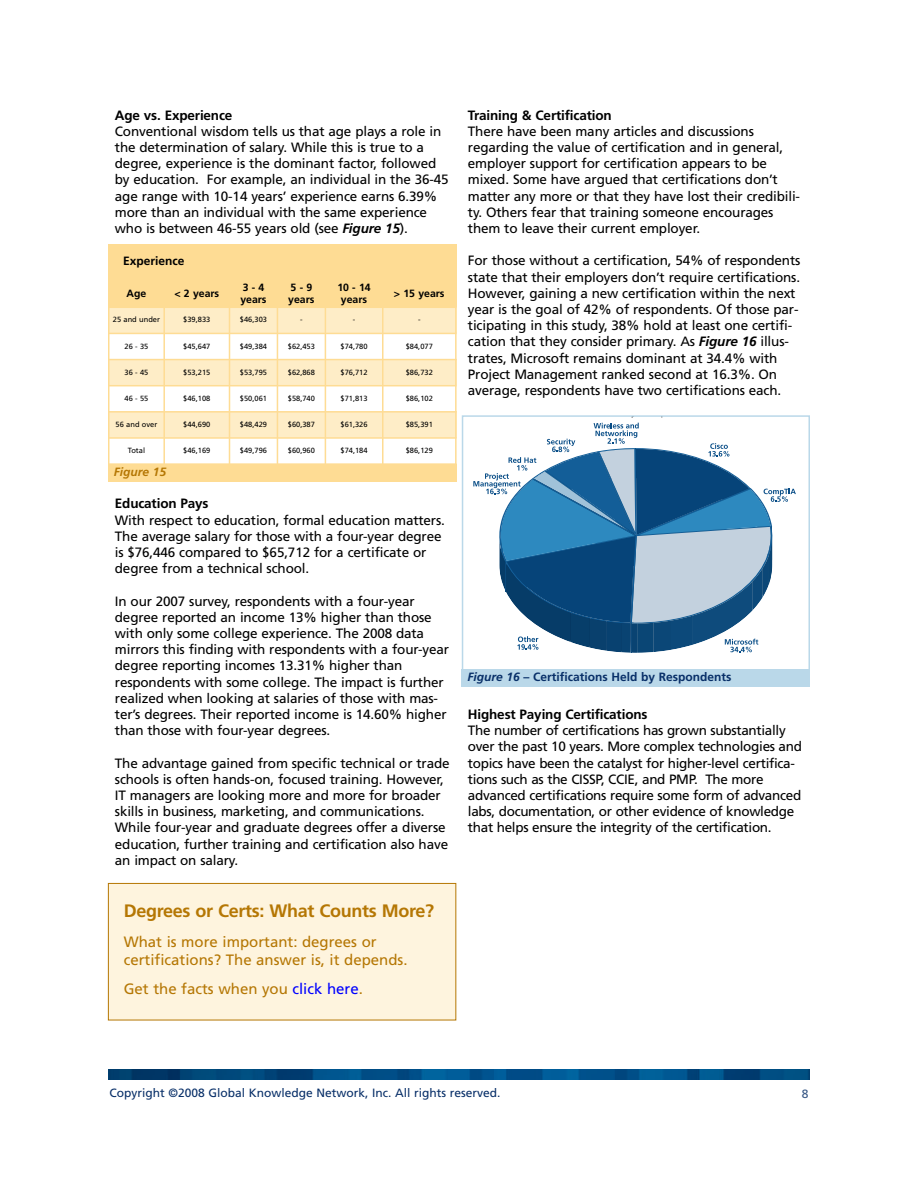
<style>
.page{position:relative;width:918px;height:1188px;background:#fff}
.page>*{position:absolute;margin:0;border:0;box-sizing:border-box;transform-origin:0 0}
.t1{font:700 18px "Frutiger";letter-spacing:-.015em;color:#b57704}
.t2{font:15px/18px "Frutiger";color:#b57704}
.t3{font:13.5px/16.2px "Frutiger";letter-spacing:-.01em;color:#000}
.t4{font:700 13.5px "Frutiger";letter-spacing:-.01em;color:#000}
.t5{font:12px "Frutiger";color:#082f68}
.t6{font:700 12px "Frutiger";color:#082f68}
.t7{font:700 12px "Frutiger";color:#000}
.t8{font:italic 700 12px "Frutiger";color:#b57704}
.t9{font:700 10.5px/12.6px "Frutiger";color:#000}
.t10{font:7.5px "Frutiger";color:#000}
.s1{font-weight:700;font-style:italic}
.s2{color:#00f}
.s3{font-style:italic}
</style>
<div class="page">
<img style="left:108px;top:1069px;width:702px;height:11px">
<div style="left:108px;top:244px;width:56px;height:37px;background:#fedc94"></div>
<div style="left:164px;top:244px;width:66px;height:37px;background:#fedc94"></div>
<div style="left:230px;top:244px;width:47px;height:37px;background:#fedc94"></div>
<div style="left:277px;top:244px;width:48px;height:37px;background:#fedc94"></div>
<div style="left:325px;top:244px;width:58px;height:37px;background:#fedc94"></div>
<div style="left:383px;top:244px;width:74px;height:37px;background:#fedc94"></div>
<div style="left:108px;top:281px;width:56px;height:26px;background:#fedc94"></div>
<div style="left:164px;top:281px;width:66px;height:26px;background:#fedc94"></div>
<div style="left:230px;top:281px;width:47px;height:26px;background:#fedc94"></div>
<div style="left:277px;top:281px;width:48px;height:26px;background:#fedc94"></div>
<div style="left:325px;top:281px;width:58px;height:26px;background:#fedc94"></div>
<div style="left:383px;top:281px;width:74px;height:26px;background:#fedc94"></div>
<div style="left:108px;top:307px;width:56px;height:26px;background:#feedc7"></div>
<div style="left:164px;top:307px;width:66px;height:26px;background:#feedc7"></div>
<div style="left:230px;top:307px;width:47px;height:26px;background:#feedc7"></div>
<div style="left:277px;top:307px;width:48px;height:26px;background:#feedc7"></div>
<div style="left:325px;top:307px;width:58px;height:26px;background:#feedc7"></div>
<div style="left:383px;top:307px;width:74px;height:26px;background:#feedc7"></div>
<div style="left:108px;top:360px;width:56px;height:26px;background:#feedc7"></div>
<div style="left:164px;top:360px;width:66px;height:26px;background:#feedc7"></div>
<div style="left:230px;top:360px;width:47px;height:26px;background:#feedc7"></div>
<div style="left:277px;top:360px;width:48px;height:26px;background:#feedc7"></div>
<div style="left:325px;top:360px;width:58px;height:26px;background:#feedc7"></div>
<div style="left:383px;top:360px;width:74px;height:26px;background:#feedc7"></div>
<div style="left:108px;top:412px;width:56px;height:26px;background:#feedc7"></div>
<div style="left:164px;top:412px;width:66px;height:26px;background:#feedc7"></div>
<div style="left:230px;top:412px;width:47px;height:26px;background:#feedc7"></div>
<div style="left:277px;top:412px;width:48px;height:26px;background:#feedc7"></div>
<div style="left:325px;top:412px;width:58px;height:26px;background:#feedc7"></div>
<div style="left:383px;top:412px;width:74px;height:26px;background:#feedc7"></div>
<hr style="left:108px;top:244px;width:2px;height:221px;background:#fedc94">
<hr style="left:163px;top:244px;width:2px;height:221px;background:#fedc94">
<hr style="left:229px;top:244px;width:1px;height:221px;background:#fedc94">
<hr style="left:277px;top:244px;width:1px;height:221px;background:#fedc94">
<hr style="left:325px;top:244px;width:1px;height:221px;background:#fedc94">
<hr style="left:382px;top:244px;width:2px;height:221px;background:#fedc94">
<hr style="left:455px;top:244px;width:2px;height:221px;background:#fedc94">
<hr style="left:108px;top:307px;width:349px;height:1px;background:#fedc94">
<hr style="left:108px;top:333px;width:349px;height:1px;background:#fedc94">
<hr style="left:108px;top:359px;width:349px;height:1px;background:#fedc94">
<hr style="left:108px;top:385px;width:349px;height:1px;background:#fedc94">
<hr style="left:108px;top:411px;width:349px;height:2px;background:#fedc94">
<hr style="left:108px;top:437px;width:349px;height:2px;background:#fedc94">
<hr style="left:108px;top:463px;width:349px;height:2px;background:#fedc94">
<div style="left:108px;top:883px;width:348px;height:137px;background:#fef4de"></div>
<div style="left:108px;top:883px;width:348px;height:137px;border:1px solid #b57704"></div>
<svg style="left:473px;top:422px;width:323px;height:231px"></svg>
<div style="left:462px;top:415px;width:348px;height:256px;border:2px solid #bad8e9"></div>
<div style="left:462px;top:669px;width:348px;height:18px;background:#bad8e9"></div>
<div style="left:108px;top:464px;width:348px;height:18px;background:#fedc94"></div>
<p class="t4" style="left:115px;top:110px;width:119px">Age vs. Experience</p>
<p class="t3" style="left:115px;top:124px;width:335px">Conventional wisdom tells us that age plays a role in the determination of salary. While this is true to a degree, experience is the dominant factor, followed by education. For example, an individual in the 36-45 age range with 10-14 years’ experience earns 6.39% more than an individual with the same experience who is between 46-55 years old (see <span class="s1">Figure 15</span>).</p>
<p class="t7" style="left:123px;top:256px;width:63px">Experience</p>
<p class="t9" style="left:127px;top:288px;width:21px">Age</p>
<p class="t9" style="left:174px;top:288px;width:46px">&lt; 2 years</p>
<p class="t9" style="left:240px;top:282px;width:28px">3-4 years</p>
<p class="t9" style="left:288px;top:282px;width:28px">5-9 years</p>
<p class="t9" style="left:337px;top:282px;width:35px;text-align:center">10 - 14 years</p>
<p class="t9" style="left:394px;top:288px;width:52px">&gt; 15 years</p>
<p class="t10" style="left:113px;top:317px;width:49px">25 and under</p>
<p class="t10" style="left:183px;top:317px;width:29px">$39,833</p>
<p class="t10" style="left:240px;top:317px;width:29px">$46,303</p>
<p class="t10" style="left:300px;top:317px;width:4px">-</p>
<p class="t10" style="left:353px;top:317px;width:4px">-</p>
<p class="t10" style="left:418px;top:317px;width:4px">-</p>
<p class="t10" style="left:125px;top:343px;width:25px">26 - 35</p>
<p class="t10" style="left:183px;top:343px;width:29px">$45,647</p>
<p class="t10" style="left:240px;top:343px;width:29px">$49,384</p>
<p class="t10" style="left:288px;top:343px;width:29px">$62,453</p>
<p class="t10" style="left:341px;top:343px;width:29px">$74,780</p>
<p class="t10" style="left:406px;top:343px;width:29px">$84,077</p>
<p class="t10" style="left:125px;top:369px;width:25px">36 - 45</p>
<p class="t10" style="left:183px;top:369px;width:29px">$53,215</p>
<p class="t10" style="left:240px;top:369px;width:29px">$53,795</p>
<p class="t10" style="left:288px;top:369px;width:29px">$62,868</p>
<p class="t10" style="left:341px;top:369px;width:29px">$76,712</p>
<p class="t10" style="left:406px;top:369px;width:29px">$86,732</p>
<p class="t10" style="left:125px;top:395px;width:25px">46 - 55</p>
<p class="t10" style="left:183px;top:395px;width:29px">$46,108</p>
<p class="t10" style="left:240px;top:395px;width:29px">$50,061</p>
<p class="t10" style="left:288px;top:395px;width:29px">$58,740</p>
<p class="t10" style="left:341px;top:395px;width:29px">$71,813</p>
<p class="t10" style="left:406px;top:395px;width:29px">$86,102</p>
<p class="t10" style="left:116px;top:421px;width:43px">56 and over</p>
<p class="t10" style="left:183px;top:421px;width:29px">$44,690</p>
<p class="t10" style="left:240px;top:421px;width:29px">$48,429</p>
<p class="t10" style="left:288px;top:421px;width:29px">$60,387</p>
<p class="t10" style="left:341px;top:421px;width:29px">$61,326</p>
<p class="t10" style="left:406px;top:421px;width:29px">$85,391</p>
<p class="t10" style="left:128px;top:447px;width:19px">Total</p>
<p class="t10" style="left:183px;top:447px;width:29px">$46,169</p>
<p class="t10" style="left:240px;top:447px;width:29px">$49,796</p>
<p class="t10" style="left:288px;top:447px;width:29px">$60,960</p>
<p class="t10" style="left:341px;top:447px;width:29px">$74,184</p>
<p class="t10" style="left:406px;top:447px;width:29px">$86,129</p>
<p class="t8" style="left:114px;top:467px;width:54px">Figure 15</p>
<p class="t4" style="left:115px;top:498px;width:95px">Education Pays</p>
<p class="t3" style="left:115px;top:513px;width:332px">With respect to education, formal education matters.<br>The average salary for those with a four-year degree is $76,446 compared to $65,712 for a certificate or degree from a technical school.</p>
<p class="t3" style="left:115px;top:594px;width:336px">In our 2007 survey, respondents with a four-year degree reported an income 13% higher than those with only some college experience. The 2008 data mirrors this finding with respondents with a four-year degree reporting incomes 13.31% higher than respondents with some college. The impact is further realized when looking at salaries of those with mas&shy;ter’s degrees. Their reported income is 14.60% higher than those with four-year degrees.</p>
<p class="t3" style="left:115px;top:756px;width:336px">The advantage gained from specific technical or trade schools is often hands-on, focused training. However, IT managers are looking more and more for broader skills in business, marketing, and communications.<br>While four-year and graduate degrees offer a diverse education, further training and certification also have an impact on salary.</p>
<h1 class="t1" style="left:124px;top:903px;width:312px">Degrees or Certs: What Counts More?</h1>
<p class="t2" style="left:124px;top:934px;width:285px">What is more important: degrees or certifications? The answer is, it depends.</p>
<p class="t2" style="left:124px;top:981px;width:241px">Get the facts when you <span class="s2">click here</span>.</p>
<p class="t4" style="left:468px;top:110px;width:145px">Training &amp; Certification</p>
<p class="t3" style="left:468px;top:124px;width:334px">There have been many articles and discussions regarding the value of certification and in general, employer support for certification appears to be mixed. Some have argued that certifications don’t matter any more or that they have lost their credibili&shy;ty. Others fear that training someone encourages them to leave their current employer.</p>
<p class="t3" style="left:468px;top:254px;width:334px">For those without a certification, 54% of respondents state that their employers don’t require certifications.<br>However, gaining a new certification within the next year is the goal of 42% of respondents. Of those par&shy;ticipating in this study, 38% hold at least one certifi&shy;cation that they consider primary. As <span class="s1">Figure 16</span> illus&shy;trates, Microsoft remains dominant at 34.4% with Project Management ranked second at 16.3%. On average, respondents have two certifications each.</p>
<p class="t6" style="left:467px;top:672px;width:266px"><span class="s3">Figure 16</span> – Certifications Held by Respondents</p>
<p class="t4" style="left:468px;top:709px;width:181px">Highest Paying Certifications</p>
<p class="t3" style="left:468px;top:723px;width:336px">The number of certifications has grown substantially over the past 10 years. More complex technologies and topics have been the catalyst for higher-level certifica&shy;tions such as the CISSP, CCIE, and PMP. The more advanced certifications require some form of advanced labs, documentation, or other evidence of knowledge that helps ensure the integrity of the certification.</p>
<p class="t5" style="left:110px;top:1088px;width:393px">Copyright ©2008 Global Knowledge Network, Inc. All rights reserved.</p>
</div>
